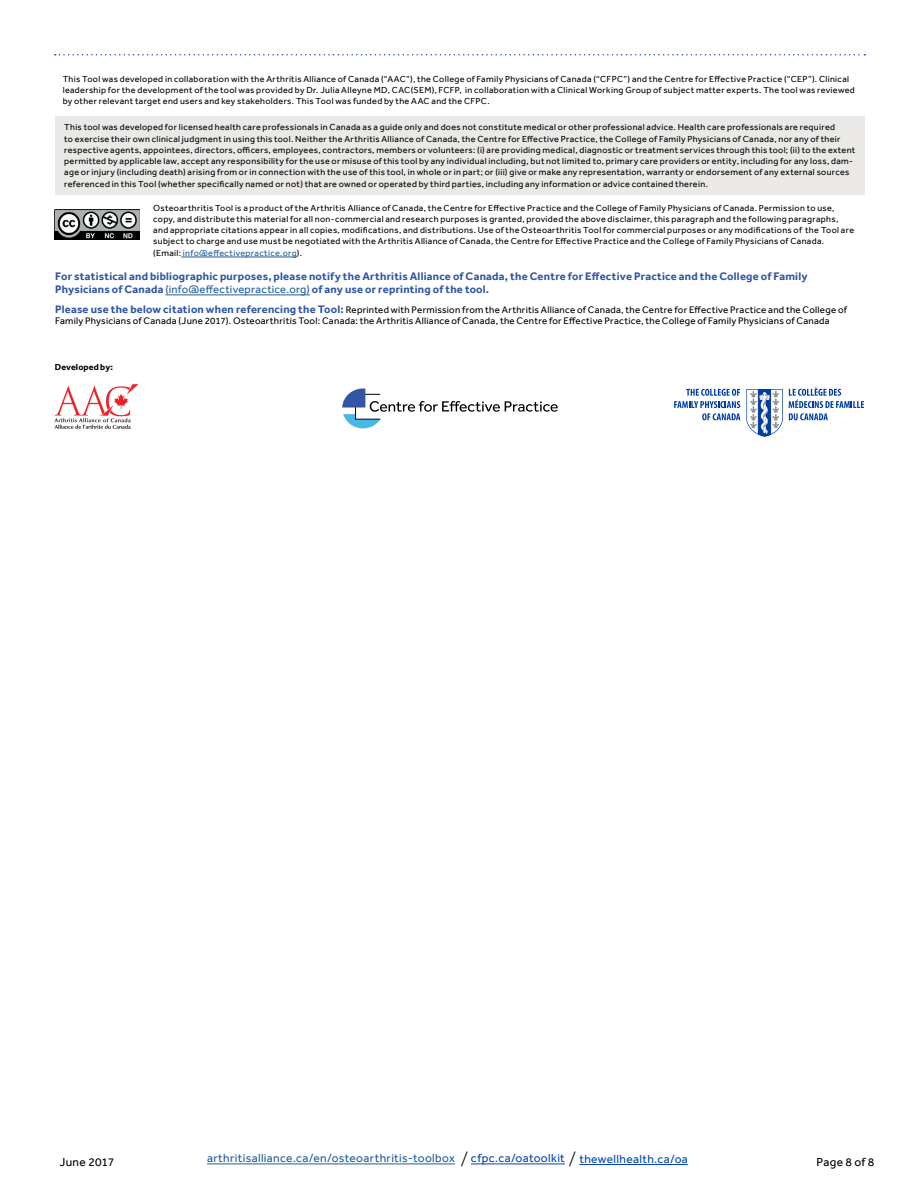
<style>
.page{position:relative;width:918px;height:1188px;background:#fff}
.page>*{position:absolute;margin:0;border:0;box-sizing:border-box;transform-origin:0 0}
.t1{font:12px "Effra";letter-spacing:.03em;color:#215e9e}
.t2{font:12px "Effra";letter-spacing:.025em;color:#000}
.t3{font:700 11.25px/13.5px "Effra";letter-spacing:.02em;color:#3255a4}
.t4{font:9.75px/11.7px "Effra";letter-spacing:.025em;color:#000}
.t5{font:9px/11.2px "Effra";letter-spacing:.04em;color:#000}
.t6{font:700 9px "Effra";letter-spacing:.015em;color:#000}
.s1{color:#215e9e}
.s2{font-weight:400}
.s3{font-weight:400;color:#215e9e}
.s4{font-weight:700;font-size:11.25px;color:#3255a4}
.s5{font-weight:300;font-size:21px;color:#000}
.s6{color:#0645ad}
</style>
<div class="page">
<hr style="left:471px;top:1164px;width:94px;height:1px;background:#0645ad">
<hr style="left:207px;top:1164px;width:248px;height:1px;background:#215e9e">
<hr style="left:579px;top:1164px;width:109px;height:1px;background:#0645ad">
<hr style="left:181px;top:257px;width:116px;height:1px;background:#215e9e">
<img style="left:55px;top:210px;width:85px;height:30px">
<hr style="left:169px;top:295px;width:138px;height:1px;background:#215e9e">
<div style="left:55px;top:116px;width:809px;height:79px;background:#eae9e7"></div>
<svg style="left:55px;top:54px;width:810px;height:2px"></svg>
<svg style="left:342px;top:389px;width:216px;height:39px"></svg>
<img style="left:54px;top:384px;width:85px;height:45px">
<svg style="left:789px;top:387px;width:75px;height:33px"></svg>
<svg style="left:674px;top:389px;width:66px;height:31px"></svg>
<svg style="left:746px;top:389px;width:37px;height:48px"></svg>
<p class="t5" style="left:63px;top:73px;width:794px">This Tool was developed in collaboration with the Arthritis Alliance of Canada (“AAC”), the College of Family Physicians of Canada (“CFPC”) and the Centre for Effective Practice (“CEP”). Clinical leadership for the development of the tool was provided by Dr. Julia Alleyne MD, CAC(SEM), FCFP, in collaboration with a Clinical Working Group of subject matter experts. The tool was reviewed by other relevant target end users and key stakeholders. This Tool was funded by the AAC and the CFPC.</p>
<p class="t5" style="left:64px;top:122px;width:793px">This tool was developed for licensed health care professionals in Canada as a guide only and does not constitute medical or other professional advice. Health care professionals are required<br>to exercise their own clinical judgment in using this tool. Neither the Arthritis Alliance of Canada, the Centre for Effective Practice, the College of Family Physicians of Canada, nor any of their respective agents, appointees, directors, officers, employees, contractors, members or volunteers: (i) are providing medical, diagnostic or treatment services through this tool; (ii) to the extent permitted by applicable law, accept any responsibility for the use or misuse of this tool by any individual including, but not limited to, primary care providers or entity, including for any loss, dam&shy;age or injury (including death) arising from or in connection with the use of this tool, in whole or in part; or (iii) give or make any representation, warranty or endorsement of any external sources referenced in this Tool (whether specifically named or not) that are owned or operated by third parties, including any information or advice contained therein.</p>
<p class="t5" style="left:153px;top:202px;width:702px">Osteoarthritis Tool is a product of the Arthritis Alliance of Canada, the Centre for Effective Practice and the College of Family Physicians of Canada. Permission to use, copy, and distribute this material for all non-commercial and research purposes is granted, provided the above disclaimer, this paragraph and the following paragraphs, and appropriate citations appear in all copies, modifications, and distributions. Use of the Osteoarthritis Tool for commercial purposes or any modifications of the Tool are subject to charge and use must be negotiated with the Arthritis Alliance of Canada, the Centre for Effective Practice and the College of Family Physicians of Canada. (Email: <span class="s1">info@effectivepractice.org</span>).</p>
<p class="t3" style="left:55px;top:269px;width:754px">For statistical and bibliographic purposes, please notify the Arthritis Alliance of Canada, the Centre for Effective Practice and the College of Family<br>Physicians of Canada <span class="s2">(</span><span class="s3">info@effectivepractice.org</span><span class="s2">)</span> of any use or reprinting of the tool.</p>
<p class="t4" style="left:55px;top:304px;width:793px"><span class="s4">Please use the below citation when referencing the Tool:</span> Reprinted with Permission from the Arthritis Alliance of Canada, the Centre for Effective Practice and the College of<br>Family Physicians of Canada (June 2017). Osteoarthritis Tool: Canada: the Arthritis Alliance of Canada, the Centre for Effective Practice, the College of Family Physicians of Canada</p>
<p class="t6" style="left:55px;top:361px;width:60px">Developed by:</p>
<h1 class="t2" style="left:59px;top:1155px;width:56px">June 2017</h1>
<h1 class="t1" style="left:207px;top:1151px;width:482px">arthritisalliance.ca/en/osteoarthritis-toolbox <span class="s5">/</span> <span class="s6">cfpc.ca/oatoolkit</span> <span class="s5">/</span> <span class="s6">thewellhealth.ca/oa</span></h1>
<h1 class="t2" style="left:816px;top:1155px;width:60px">Page 8 of 8</h1>
</div>
